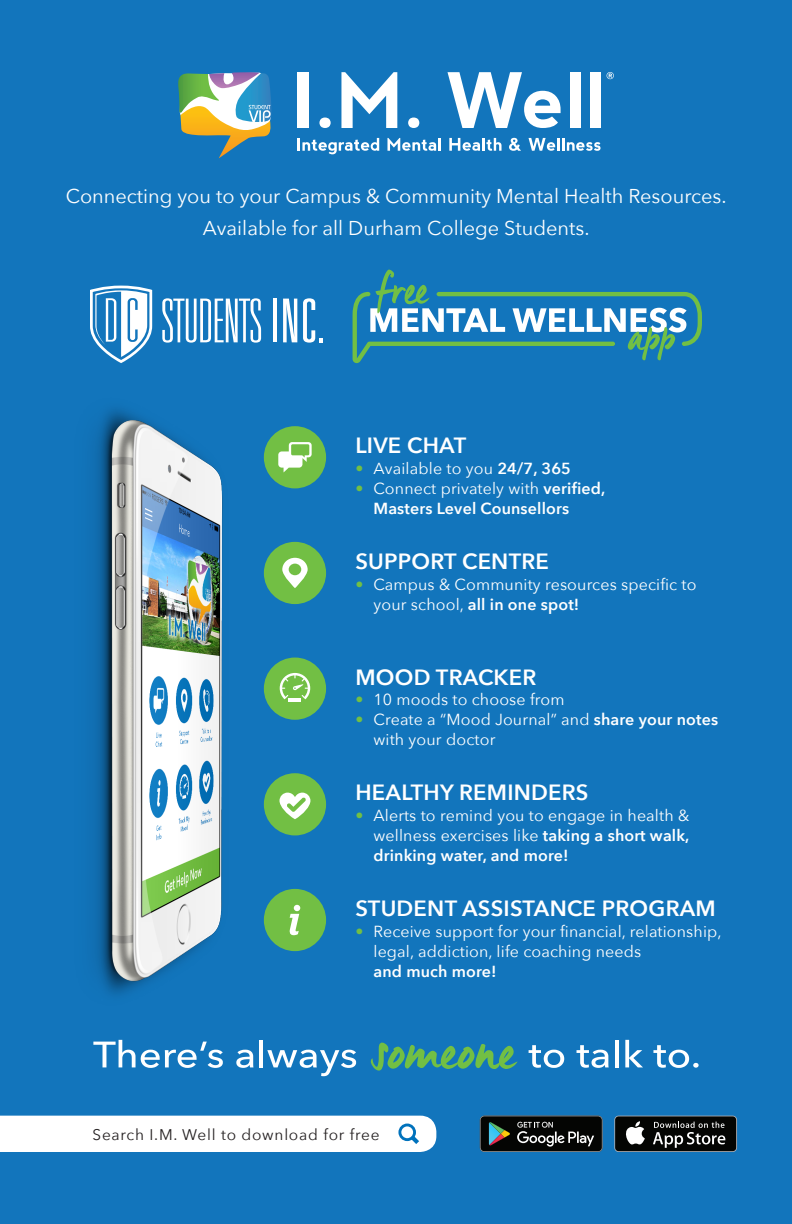
<style>
.page{position:relative;width:792px;height:1224px;background:#1275bc}
.page>*{position:absolute;margin:0;border:0;box-sizing:border-box;transform-origin:0 0}
.t1{font:600 22px "Avenir Next";letter-spacing:.01em;color:#fff}
.t2{font:20px/32px "Avenir Next";color:#fff;text-align:center}
.t3{font:16px/20px "Avenir Next";letter-spacing:.01em;color:#fff}
.t4{font:600 16px/20px "Avenir Next";letter-spacing:.01em;color:#fff}
.t5{font:15.4px "Avenir Next";letter-spacing:.05em;color:#231f20}
.s1{color:#72bf44}
.s2{font-weight:600}
.s3{font-weight:400;color:#72bf44}
.s4{font-weight:400}
</style>
<div class="page">
<svg style="left:371px;top:1043px;width:147px;height:28px"></svg>
<svg style="left:93px;top:1040px;width:130px;height:28px"></svg>
<svg style="left:236px;top:1050px;width:17px;height:18px"></svg>
<hr style="left:260px;top:1040px;width:3px;height:27px;background:#fff">
<svg style="left:267px;top:1050px;width:89px;height:26px"></svg>
<svg style="left:529px;top:1045px;width:35px;height:23px"></svg>
<svg style="left:577px;top:1045px;width:32px;height:23px"></svg>
<hr style="left:615px;top:1040px;width:4px;height:27px;background:#fff">
<svg style="left:625px;top:1040px;width:18px;height:27px"></svg>
<svg style="left:653px;top:1045px;width:46px;height:23px"></svg>
<div style="left:298px;top:72px;width:11px;height:56px;background:#fff"></div>
<svg style="left:319px;top:118px;width:12px;height:10px"></svg>
<svg style="left:341px;top:72px;width:56px;height:56px"></svg>
<svg style="left:408px;top:118px;width:11px;height:10px"></svg>
<svg style="left:448px;top:72px;width:113px;height:56px"></svg>
<div style="left:570px;top:72px;width:11px;height:56px;background:#fff"></div>
<div style="left:590px;top:72px;width:11px;height:56px;background:#fff"></div>
<svg style="left:298px;top:138px;width:81px;height:16px"></svg>
<svg style="left:387px;top:138px;width:54px;height:13px"></svg>
<svg style="left:449px;top:138px;width:53px;height:13px"></svg>
<svg style="left:509px;top:138px;width:12px;height:13px"></svg>
<svg style="left:529px;top:138px;width:72px;height:13px"></svg>
<svg style="left:178px;top:72px;width:94px;height:86px"></svg>
<svg style="left:607px;top:72px;width:7px;height:7px"></svg>
<img style="left:94px;top:408px;width:170px;height:587px">
<div style="left:264px;top:542px;width:62px;height:62px;background:#72bf44;border-radius:50%"></div>
<svg style="left:282px;top:558px;width:26px;height:30px"></svg>
<div style="left:264px;top:658px;width:62px;height:62px;background:#72bf44;border-radius:50%"></div>
<svg style="left:280px;top:673px;width:30px;height:26px"></svg>
<hr style="left:289px;top:698px;width:12px;height:4px;background:#fff">
<div style="left:264px;top:773px;width:62px;height:62px;background:#72bf44;border-radius:50%"></div>
<svg style="left:279px;top:793px;width:31px;height:26px"></svg>
<div style="left:264px;top:889px;width:62px;height:62px;background:#72bf44;border-radius:50%"></div>
<svg style="left:289px;top:905px;width:11px;height:30px"></svg>
<div style="left:264px;top:426px;width:62px;height:62px;background:#72bf44;border-radius:50%"></div>
<svg style="left:278px;top:442px;width:34px;height:30px"></svg>
<svg style="left:480px;top:1116px;width:123px;height:36px;background:#292d2a"></svg>
<svg style="left:614px;top:1116px;width:123px;height:36px"></svg>
<div style="left:615px;top:1116px;width:121px;height:35px;background:#040503;border-radius:3px"></div>
<svg style="left:626px;top:1121px;width:19px;height:24px"></svg>
<svg style="left:653px;top:1122px;width:72px;height:26px"></svg>
<div style="left:0;top:1116px;width:436px;height:36px;background:#fff"></div>
<svg style="left:353px;top:270px;width:349px;height:93px"></svg>
<svg style="left:162px;top:298px;width:99px;height:45px"></svg>
<hr style="left:273px;top:299px;width:4px;height:43px;background:#fff">
<svg style="left:283px;top:299px;width:14px;height:43px"></svg>
<svg style="left:303px;top:298px;width:20px;height:45px"></svg>
<svg style="left:90px;top:286px;width:62px;height:77px"></svg>
<p class="t2" style="left:66px;top:179px;width:662px">Connecting you to your Campus &amp; Community Mental Health Resources.<br>Available for all Durham College Students.</p>
<p class="t1" style="left:355px;top:427px;width:112px">LIVE CHAT</p>
<p class="t3" style="left:355px;top:458px;width:217px"><span class="s1">•</span> Available to you <span class="s2">24/7, 365</span></p>
<p class="t4" style="left:373px;top:478px;width:233px;text-indent:-18px"><span class="s3">•</span> <span class="s4">Connect privately with</span> verified,<br>Masters Level Counsellors</p>
<p class="t1" style="left:355px;top:543px;width:195px">SUPPORT CENTRE</p>
<p class="t3" style="left:373px;top:574px;width:325px;text-indent:-18px"><span class="s1">•</span> Campus &amp; Community resources specific to your school, <span class="s2">all in one spot!</span></p>
<p class="t1" style="left:355px;top:658px;width:182px">MOOD TRACKER</p>
<p class="t3" style="left:355px;top:689px;width:211px"><span class="s1">•</span> 10 moods to choose from</p>
<p class="t3" style="left:373px;top:709px;width:346px;text-indent:-18px"><span class="s1">•</span> Create a “Mood Journal” and <span class="s2">share your notes </span>with your doctor</p>
<p class="t1" style="left:355px;top:774px;width:235px">HEALTHY REMINDERS</p>
<p class="t3" style="left:373px;top:805px;width:317px;text-align:justify;text-indent:-18px"><span class="s1">•</span> Alerts to remind you to engage in health &amp; wellness exercises like <span class="s2">taking a short walk, drinking water, and more!</span></p>
<p class="t1" style="left:355px;top:890px;width:362px">STUDENT ASSISTANCE PROGRAM</p>
<p class="t3" style="left:373px;top:921px;width:350px;text-indent:-18px"><span class="s1">•</span> Receive support for your financial, relationship, legal, addiction, life coaching needs<br><span class="s2">and much more!</span></p>
<p class="t5" style="left:93px;top:1122px;width:289px">Search I.M. Well to download for free</p>
</div>
